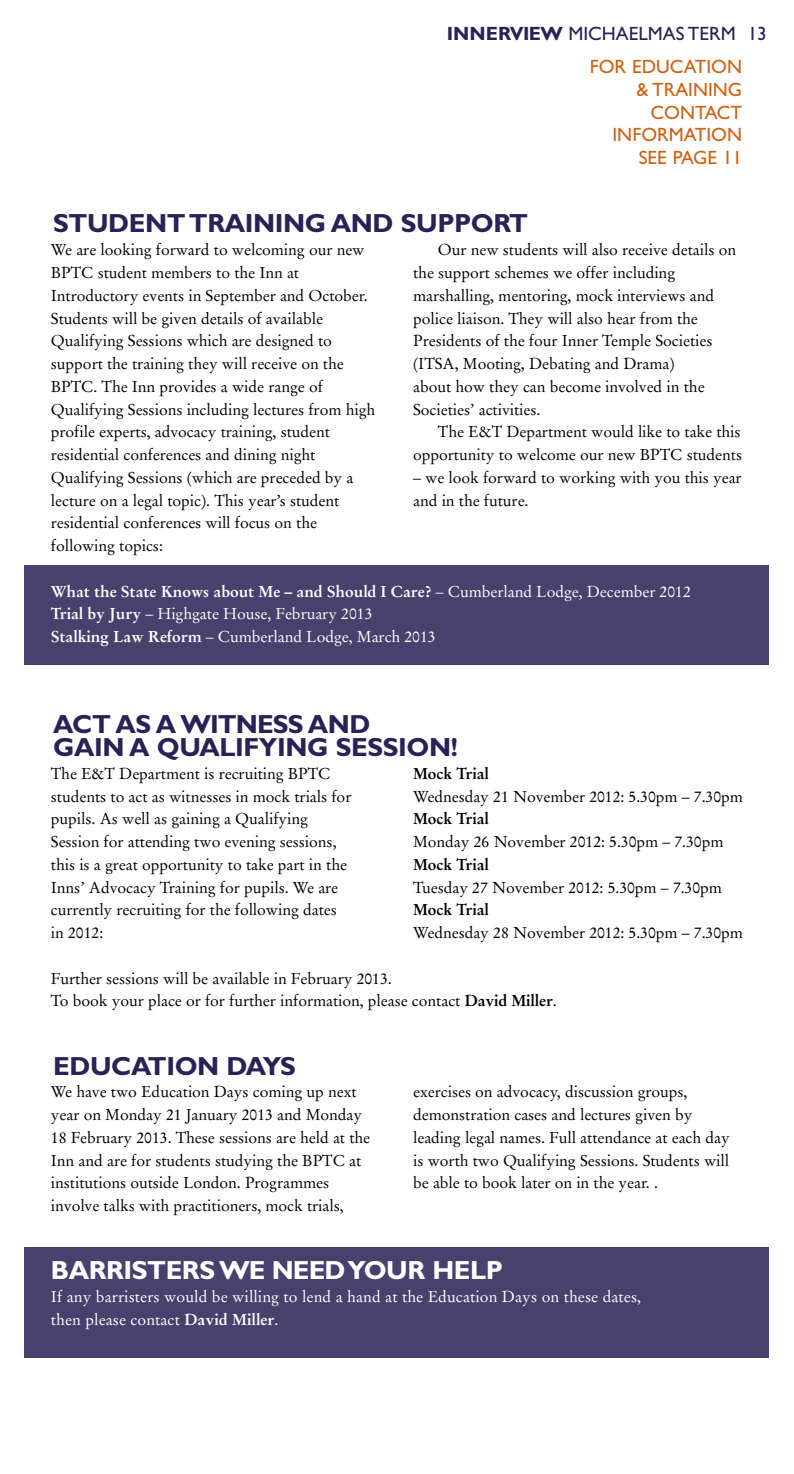
<style>
.page{position:relative;width:794px;height:1474px;background:#fff}
.page>*{position:absolute;margin:0;border:0;box-sizing:border-box;transform-origin:0 0}
.t1{font:700 26.25px/22.8px "Gill Sans CE";letter-spacing:-.015em;color:#2a2256}
.t2{font:700 26.25px "Gill Sans CE";letter-spacing:-.015em;color:#fff}
.t3{font:19.25px/32.7px "Gill Sans CE";color:#2a2256}
.t4{font:19.25px/22.8px "Gill Sans CE";color:#ce6214;text-align:right}
.t5{font:15.75px/22.8px "Stempel Garamond";letter-spacing:-.005em;color:#000}
.t6{font:15.75px/22.8px "Stempel Garamond";letter-spacing:.005em;color:#fff}
.t7{font:700 15.75px "Stempel Garamond";letter-spacing:-.005em;color:#000}
.s1{font-weight:700}
.s2{color:#ce6214}
</style>
<div class="page">
<div style="left:24px;top:565px;width:744px;height:100px;background:#48416e"></div>
<div style="left:24px;top:1246px;width:744px;height:111px;background:#48416e"></div>
<p class="t3" style="left:589px;top:19px;width:179px;text-indent:-143px"><span class="s1">INNERVIEW</span> MICHAELMAS TERM 13<br><span class="s2">FOR EDUCATION</span></p>
<p class="t4" style="left:612px;top:80px;width:131px">&amp; TRAINING<br>CONTACT<br>INFORMATION<br>SEE PAGE 11</p>
<h1 class="t1" style="left:53px;top:214px;width:476px">STUDENT TRAINING AND SUPPORT</h1>
<p class="t5" style="left:51px;top:240px;width:326px">We are looking forward to welcoming our new BPTC student members to the Inn at Introductory events in September and October.<br>Students will be given details of available Qualifying Sessions which are designed to support the training they will receive on the BPTC. The Inn provides a wide range of Qualifying Sessions including lectures from high profile experts, advocacy training, student residential conferences and dining night Qualifying Sessions (which are preceded by a lecture on a legal topic). This year’s student residential conferences will focus on the following topics:</p>
<p class="t5" style="left:413px;top:240px;width:324px;text-indent:25px">Our new students will also receive details on the support schemes we offer including marshalling, mentoring, mock interviews and police liaison. They will also hear from the Presidents of the four Inner Temple Societies (ITSA, Mooting, Debating and Drama)<br>about how they can become involved in the Societies’ activities.</p>
<p class="t5" style="left:413px;top:422px;width:330px;text-align:right">The E&amp;T Department would like to take this opportunity to welcome our new BPTC students</p>
<p class="t5" style="left:413px;top:467px;width:330px">– we look forward to working with you this year and in the future.</p>
<p class="t6" style="left:51px;top:581px;width:641px"><span class="s1">What the State Knows about Me – and Should I Care?</span> – Cumberland Lodge, December 2012<br><span class="s1">Trial by Jury</span> – Highgate House, February 2013<br><span class="s1">Stalking Law Reform</span> – Cumberland Lodge, March 2013</p>
<h1 class="t1" style="left:53px;top:715px;width:406px">ACT AS A WITNESS AND<br>GAIN A QUALIFYING SESSION!</h1>
<p class="t5" style="left:51px;top:763px;width:302px">The E&amp;T Department is recruiting BPTC students to act as witnesses in mock trials for pupils. As well as gaining a Qualifying Session for attending two evening sessions, this is a great opportunity to take part in the Inns’ Advocacy Training for pupils. We are currently recruiting for the following dates in 2012:</p>
<p class="t7" style="left:413px;top:766px;width:77px">Mock Trial</p>
<p class="t5" style="left:413px;top:786px;width:331px">Wednesday 21 November 2012: 5.30pm – 7.30pm</p>
<p class="t7" style="left:413px;top:812px;width:77px">Mock Trial</p>
<p class="t5" style="left:413px;top:831px;width:312px">Monday 26 November 2012: 5.30pm – 7.30pm</p>
<p class="t7" style="left:413px;top:857px;width:77px">Mock Trial</p>
<p class="t5" style="left:413px;top:877px;width:310px">Tuesday 27 November 2012: 5.30pm – 7.30pm</p>
<p class="t7" style="left:413px;top:903px;width:77px">Mock Trial</p>
<p class="t5" style="left:413px;top:922px;width:331px">Wednesday 28 November 2012: 5.30pm – 7.30pm</p>
<p class="t5" style="left:51px;top:968px;width:507px">Further sessions will be available in February 2013.<br>To book your place or for further information, please contact <span class="s1">David Miller</span>.</p>
<h1 class="t1" style="left:53px;top:1056px;width:244px">EDUCATION DAYS</h1>
<p class="t5" style="left:51px;top:1082px;width:321px">We have two Education Days coming up next year on Monday 21 January 2013 and Monday 18 February 2013. These sessions are held at the Inn and are for students studying the BPTC at institutions outside London. Programmes involve talks with practitioners, mock trials,</p>
<p class="t5" style="left:413px;top:1082px;width:318px">exercises on advocacy, discussion groups, demonstration cases and lectures given by leading legal names. Full attendance at each day is worth two Qualifying Sessions. Students will be able to book later on in the year. .</p>
<h1 class="t2" style="left:51px;top:1260px;width:453px">BARRISTERS WE NEED YOUR HELP</h1>
<p class="t6" style="left:51px;top:1286px;width:592px">If any barristers would be willing to lend a hand at the Education Days on these dates, then please contact <span class="s1">David Miller</span>.</p>
</div>
